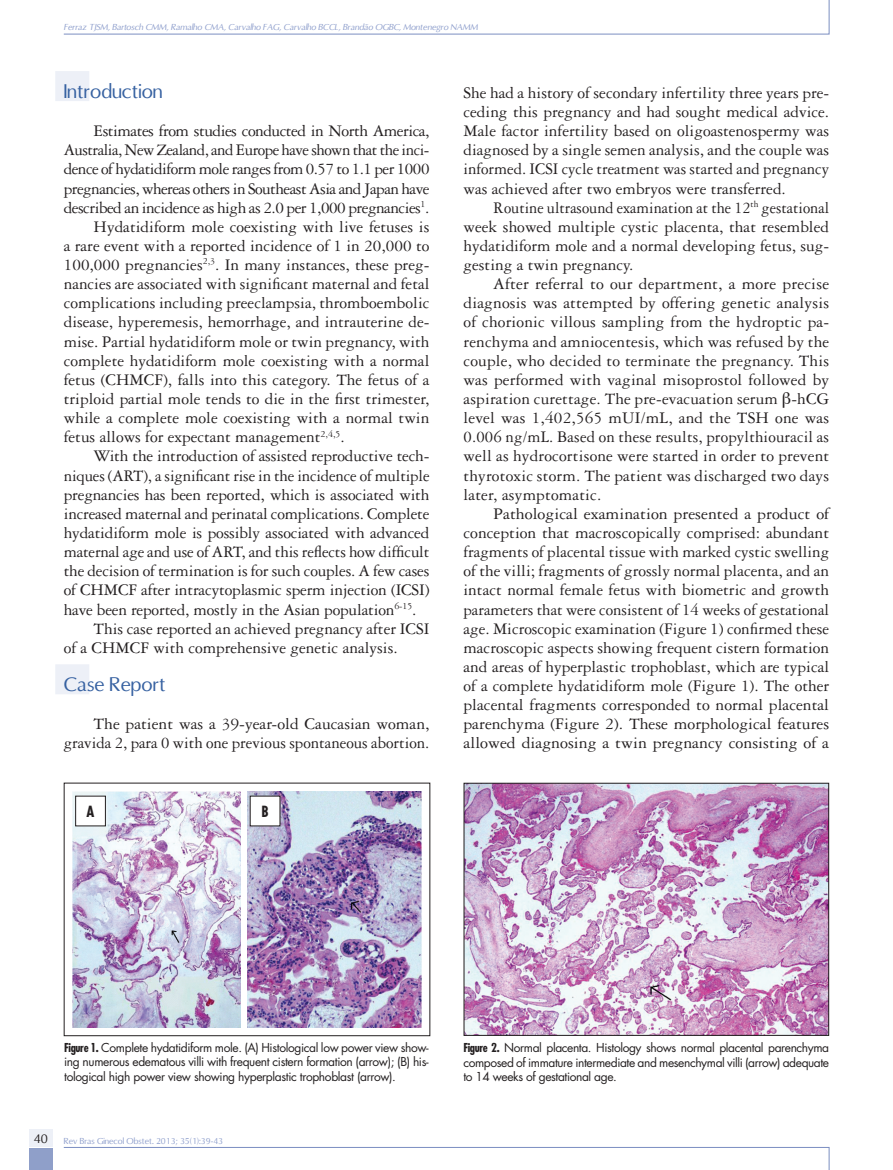
<style>
.page{position:relative;width:893px;height:1170px;background:#fff}
.page>*{position:absolute;margin:0;border:0;box-sizing:border-box;transform-origin:0 0}
._09_0_sub1{font:18.75px "Omni";color:#3661a1}
._08_0_texto{font:17.25px/19.2px "Garamond 3 LT Std";color:#231f20;text-align:justify}
._08_0_texto-2{font:17.25px/19.2px "Garamond 3 LT Std";color:#231f20;text-align:justify;scale:.94 1}
._10_0_figura_título{font:700 condensed 15px "Futura Std";color:#231f20}
._10_0_figura_título-2{font:12px/14.4px "Futura Std";letter-spacing:-.03em;color:#231f20;text-align:justify}
.t1{font:12px "Omni";color:#231f20}
._12_1_cabeçalho_auto{font:italic 8.25px "Omni";color:#90a0cd}
.t2{font:8.25px "Omni";color:#90a0cd}
.s1{font-weight:700;font-stretch:condensed}
</style>
<div class="page">
<div style="left:29px;top:1148px;width:23px;height:21px;background:#8f9fc9"></div>
<div style="left:29px;top:1129px;width:23px;height:17px;background:#edf0f7"></div>
<svg style="left:63px;top:1147px;width:767px;height:22px"></svg>
<svg style="left:63px;top:0;width:767px;height:35px"></svg>
<div style="left:55px;top:71px;width:34px;height:30px;background:#edf0f7"></div>
<div style="left:55px;top:664px;width:34px;height:30px;background:#edf0f7"></div>
<img style="left:465px;top:784px;width:362px;height:249px">
<div style="left:463px;top:782px;width:366px;height:253px;border:1px solid #231f20"></div>
<img style="left:72px;top:791px;width:169px;height:236px">
<div style="left:76px;top:796px;width:29px;height:29px;background:#fff"></div>
<div style="left:75px;top:795px;width:31px;height:31px;border:1px solid #231f20"></div>
<img style="left:247px;top:791px;width:175px;height:236px">
<div style="left:250px;top:796px;width:30px;height:29px;background:#fff"></div>
<p class="_12_1_cabeçalho_auto" style="left:64px;top:22px;width:415px">Ferraz TJSM, Bartosch CMM, Ramalho CMA, Carvalho FAG, Carvalho BCCL, Brandão OGBC, Montenegro NAMM</p>
<p class="_09_0_sub1" style="left:64px;top:79px;width:100px">Introduction</p>
<p class="_08_0_texto" style="left:64px;top:121px;width:367px;text-indent:30px">Estimates from studies conducted in North America, Australia, New Zealand, and Europe have shown that the inci&shy;dence of hydatidiform mole ranges from 0.57 to 1.1 per 1000 pregnancies, whereas others in Southeast Asia and Japan have described an incidence as high as 2.0 per 1,000 pregnancies<sup>1</sup>.</p>
<p class="_08_0_texto" style="left:64px;top:217px;width:367px;text-indent:30px">Hydatidiform mole coexisting with live fetuses is a rare event with a reported incidence of 1 in 20,000 to 100,000 pregnancies<sup>2,3</sup>. In many instances, these preg&shy;nancies are associated with significant maternal and fetal complications including preeclampsia, thromboembolic disease, hyperemesis, hemorrhage, and intrauterine de&shy;mise. Partial hydatidiform mole or twin pregnancy, with complete hydatidiform mole coexisting with a normal fetus (CHMCF), falls into this category. The fetus of a triploid partial mole tends to die in the first trimester, while a complete mole coexisting with a normal twin fetus allows for expectant management<sup>2,4,5</sup>.</p>
<p class="_08_0_texto" style="left:64px;top:446px;width:367px;text-indent:30px">With the introduction of assisted reproductive tech&shy;niques (ART), a significant rise in the incidence of multiple pregnancies has been reported, which is associated with increased maternal and perinatal complications. Complete hydatidiform mole is possibly associated with advanced maternal age and use of ART, and this reflects how difficult the decision of termination is for such couples. A few cases of CHMCF after intracytoplasmic sperm injection (ICSI) have been reported, mostly in the Asian population<sup>6-15</sup>.</p>
<p class="_08_0_texto" style="left:64px;top:619px;width:367px;text-indent:30px">This case reported an achieved pregnancy after ICSI of a CHMCF with comprehensive genetic analysis.</p>
<p class="_09_0_sub1" style="left:64px;top:672px;width:104px">Case Report</p>
<p class="_08_0_texto" style="left:64px;top:714px;width:367px;text-align:right">The patient was a 39-year-old Caucasian woman, gravida 2, para 0 with one previous spontaneous abortion.</p>
<p class="_10_0_figura_título" style="left:87px;top:802px;width:9px">A</p>
<p class="_10_0_figura_título" style="left:261px;top:802px;width:9px">B</p>
<p class="_08_0_texto" style="left:463px;top:83px;width:367px">She had a history of secondary infertility three years pre&shy;ceding this pregnancy and had sought medical advice.<br>Male factor infertility based on oligoastenospermy was diagnosed by a single semen analysis, and the couple was informed. ICSI cycle treatment was started and pregnancy was achieved after two embryos were transferred.</p>
<p class="_08_0_texto-2" style="left:463px;top:198px;width:391px;text-indent:30px">Routine ultrasound examination at the 12<sup>th</sup> gestational week showed multiple cystic placenta, that resembled hydatidiform mole and a normal developing fetus, sug&shy;gesting a twin pregnancy.</p>
<p class="_08_0_texto" style="left:463px;top:274px;width:367px;text-indent:30px">After referral to our department, a more precise diagnosis was attempted by offering genetic analysis of chorionic villous sampling from the hydroptic pa&shy;renchyma and amniocentesis, which was refused by the couple, who decided to terminate the pregnancy. This was performed with vaginal misoprostol followed by aspiration curettage. The pre-evacuation serum -hCG level was 1,402,565 mUI/mL, and the TSH one was 0.006 ng/mL. Based on these results, propylthiouracil as well as hydrocortisone were started in order to prevent thyrotoxic storm. The patient was discharged two days later, asymptomatic.</p>
<p class="_08_0_texto" style="left:463px;top:504px;width:367px;text-indent:30px">Pathological examination presented a product of conception that macroscopically comprised: abundant fragments of placental tissue with marked cystic swelling of the villi; fragments of grossly normal placenta, and an intact normal female fetus with biometric and growth parameters that were consistent of 14 weeks of gestational age. Microscopic examination (Figure 1) confirmed these macroscopic aspects showing frequent cistern formation and areas of hyperplastic trophoblast, which are typical of a complete hydatidiform mole (Figure 1). The other placental fragments corresponded to normal placental parenchyma (Figure 2). These morphological features allowed diagnosing a twin pregnancy consisting of a</p>
<p class="_10_0_figura_título-2" style="left:64px;top:1040px;width:366px"><span class="s1">Figure 1.</span> Complete hydatidiform mole. (A) Histological low power view show&shy;ing numerous edematous villi with frequent cistern formation (arrow); (B) his&shy;tological high power view showing hyperplastic trophoblast (arrow).</p>
<p class="t1" style="left:34px;top:1130px;width:16px">40</p>
<p class="t2" style="left:64px;top:1135px;width:161px">Rev Bras Ginecol Obstet. 2013; 35(1):39-43</p>
<p class="_10_0_figura_título-2" style="left:463px;top:1040px;width:367px"><span class="s1">Figure 2.</span> Normal placenta. Histology shows normal placental parenchyma composed of immature intermediate and mesenchymal villi (arrow) adequate to 14 weeks of gestational age.</p>
</div>
